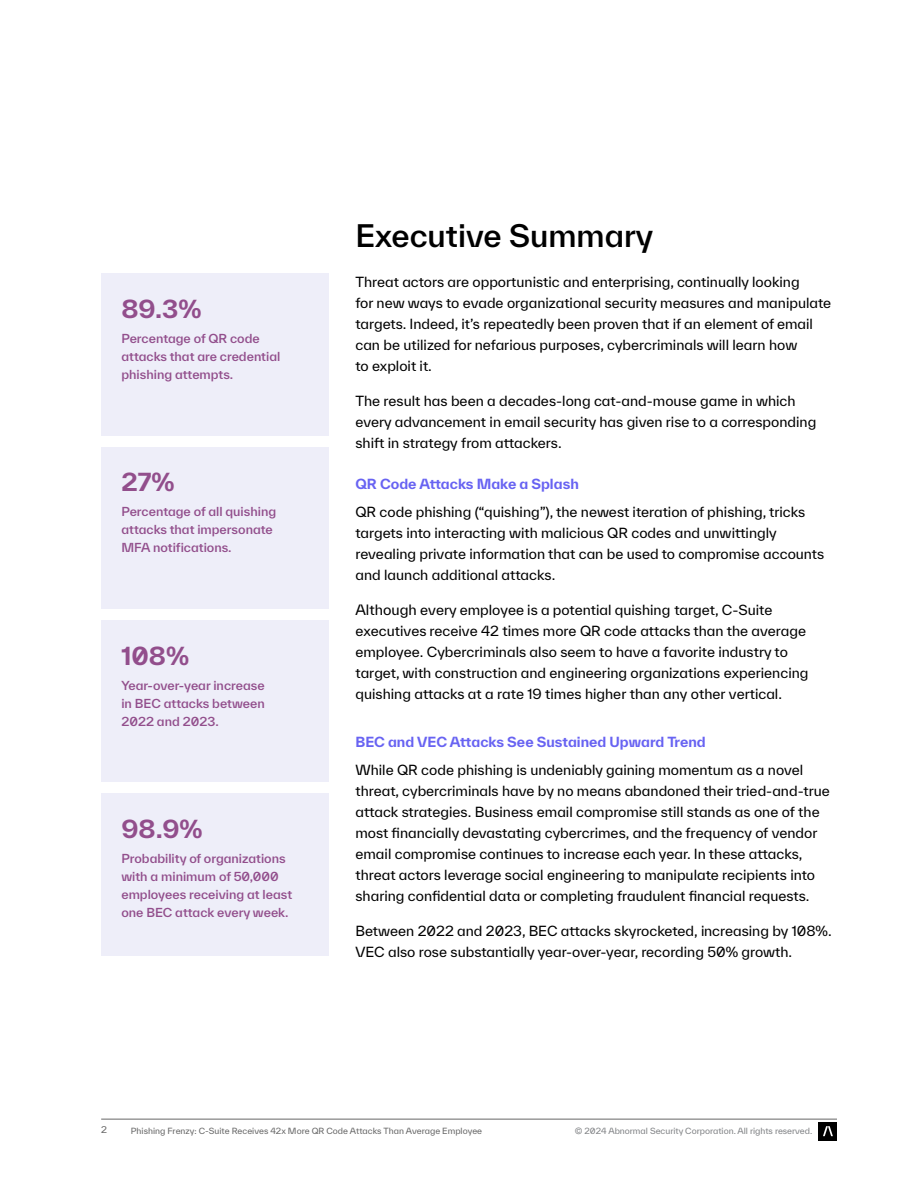
<style>
.page{position:relative;width:918px;height:1188px;background:#fff}
.page>*{position:absolute;margin:0;border:0;box-sizing:border-box;transform-origin:0 0}
.t1{font:500 30px "TWK Everett";color:#000}
.t2{font:700 24px "TWK Everett";color:#924e8c}
.t3{font:13.5px/21px "TWK Everett";color:#000}
.t4{font:700 13.5px "TWK Everett";color:#6863f2}
.t5{font:500 12px/18px "TWK Everett";color:#924e8c}
.t6{font:9px "TWK Everett";color:#666}
.t7{font:8.25px "TWK Everett";color:#666}
.t8{font:8.25px "TWK Everett";color:#808285}
.s1{font-size:13.8px}
</style>
<div class="page">
<hr style="left:101px;top:1119px;width:736px;height:1px;background:#666">
<div style="left:819px;top:1122px;width:18px;height:18px;background:#000"></div>
<svg style="left:823px;top:1126px;width:10px;height:10px"></svg>
<div style="left:101px;top:274px;width:227px;height:162px;background:#eeeef9"></div>
<div style="left:101px;top:620px;width:227px;height:162px;background:#eeeef9"></div>
<div style="left:101px;top:447px;width:227px;height:162px;background:#eeeef9"></div>
<div style="left:101px;top:794px;width:227px;height:162px;background:#eeeef9"></div>
<h2 class="t2" style="left:121px;top:292px;width:82px">89.3%</h2>
<p class="t5" style="left:121px;top:329px;width:160px">Percentage of QR code attacks that are credential phishing attempts.</p>
<h2 class="t2" style="left:121px;top:465px;width:55px">27%</h2>
<p class="t5" style="left:121px;top:503px;width:156px">Percentage of all quishing attacks that impersonate<br>MFA notifications.</p>
<h2 class="t2" style="left:121px;top:639px;width:69px">108%</h2>
<p class="t5" style="left:121px;top:676px;width:145px;text-align:justify">Year-over-year increase in BEC attacks between 2022 and 2023.</p>
<h2 class="t2" style="left:121px;top:812px;width:83px">98.9%</h2>
<p class="t5" style="left:121px;top:849px;width:172px">Probability of organizations with a minimum of 50,000 employees receiving at least one BEC attack every week.</p>
<h1 class="t1" style="left:355px;top:214px;width:299px">Executive Summary</h1>
<p class="t3" style="left:355px;top:272px;width:477px">Threat actors are opportunistic and enterprising, continually looking<br>for new ways to evade organizational security measures and manipulate targets. Indeed, it’s repeatedly been proven that if an element of email can be utilized for nefarious purposes, cybercriminals will learn how<br>to exploit it.</p>
<p class="t3" style="left:355px;top:390px;width:462px">The result has been a decades-long cat-and-mouse game in which every advancement in email security has given rise to a corresponding shift in strategy from attackers.</p>
<p class="t4" style="left:355px;top:474px;width:225px">QR Code Attacks Make a Splash</p>
<p class="t3" style="left:355px;top:501px;width:470px">QR code phishing (“quishing”), the newest iteration of phishing, tricks targets into interacting with malicious QR codes and unwittingly revealing private information that can be used to compromise accounts and launch additional attacks.</p>
<p class="t3" style="left:355px;top:599px;width:455px"><span class="s1">Although</span> every employee is a potential quishing target, C-Suite executives receive 42 <span class="s1">times</span> more QR code attacks than the average employee. Cybercriminals also seem to have a favorite industry to target, with construction and engineering organizations experiencing quishing attacks at a rate 19 times higher than any other vertical.</p>
<p class="t4" style="left:355px;top:733px;width:352px">BEC and VEC Attacks See Sustained Upward Trend</p>
<p class="t3" style="left:355px;top:759px;width:476px">While QR code phishing is undeniably gaining momentum as a novel threat, cybercriminals have by no means abandoned their tried-and-true attack strategies. Business email compromise still stands as one of the most financially devastating cybercrimes, and the frequency of vendor email compromise continues to increase each year. In these attacks, threat actors leverage social engineering to manipulate recipients into sharing confidential data or completing fraudulent financial requests.</p>
<p class="t3" style="left:355px;top:920px;width:478px">Between 2022 and 2023, BEC attacks skyrocketed, increasing by 108%.<br>VEC also rose substantially year-over-year, recording 50% growth.</p>
<p class="t6" style="left:101px;top:1124px;width:7px">2</p>
<p class="t7" style="left:131px;top:1125px;width:353px">Phishing Frenzy: C-Suite Receives 42x More QR Code Attacks Than Average Employee</p>
<p class="t8" style="left:575px;top:1125px;width:239px">© 2024 Abnormal Security Corporation. All rights reserved.</p>
</div>
